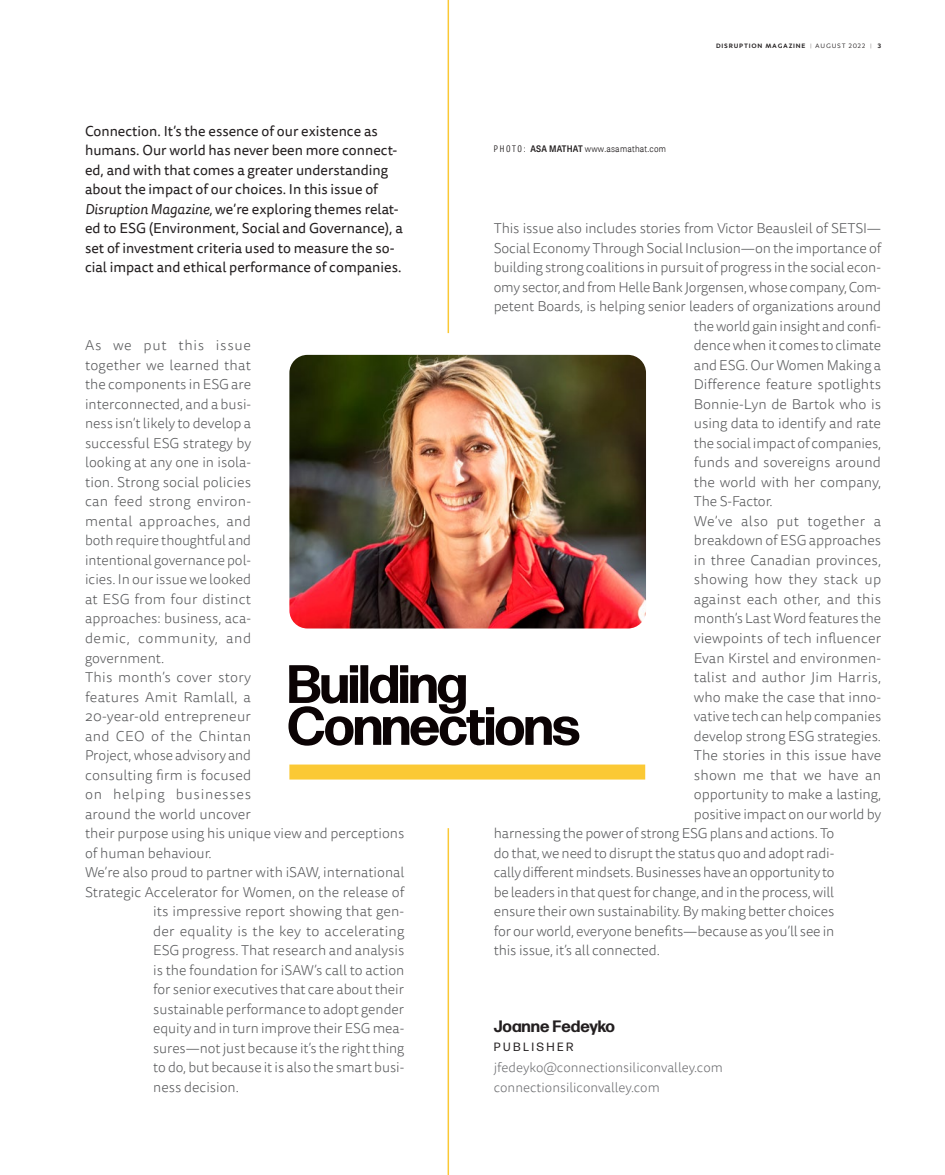
<style>
.page{position:relative;width:945px;height:1175px;background:#fff}
.page>*{position:absolute;margin:0;border:0;box-sizing:border-box;transform-origin:0 0}
.tisa_text{font:700 53.85px/41.8px "Forma DJR Banner";color:#0b0304}
.tisa_text_justify{font:700 16.5px "Forma DJR Text";color:#231f20}
.Antrfile{font:300 14.25px/19.5px "Tisa Sans Pro";color:#58595b;text-align:justify}
.Antrfile-2{font:14.25px/19.5px "Tisa Sans Pro";color:#231f20}
.Antrfile-3{font:300 13.5px "Tisa Sans Pro";color:#6d6e71}
.tisa_text_justify-2{font:12px "Forma DJR Micro";letter-spacing:.2em;color:#231f20}
.tisa_text-2{font:300 9px "Tablet Gothic Narrow";letter-spacing:.025em;color:#231f20}
.t1{font:700 6.75px "Merel";letter-spacing:.11em;color:#231f20}
.s1{font-style:italic}
.s2{font-family:"Tablet Gothic Condensed"}
.s3{font-weight:600}
.s4{font-weight:300}
.s5{font-weight:400}
</style>
<div class="page">
<img style="left:289px;top:355px;width:357px;height:273px">
<hr style="left:448px;top:0;width:1px;height:333px;background:#fbc935">
<hr style="left:448px;top:828px;width:1px;height:346px;background:#fbc935">
<div style="left:289px;top:764px;width:356px;height:15px;background:#fbc935"></div>
<p class="Antrfile-2" style="left:85px;top:121px;width:319px">Connection. It’s the essence of our existence as humans. Our world has never been more connect&shy;ed, and with that comes a greater understanding about the impact of our choices. In this issue of <span class="s1">Disruption Magazine,</span> we’re exploring themes relat&shy;ed to ESG (Environment, Social and Governance), a set of investment criteria used to measure the so&shy;cial impact and ethical performance of companies.</p>
<p class="tisa_text-2" style="left:494px;top:142px;width:174px"><span class="s2">P H OTO :</span> <span class="s3">ASA MATHAT</span> www.asamathat.com</p>
<p class="t1" style="left:716px;top:40px;width:167px">DISRUPTION MAGAZINE <span class="s4">|</span> <span class="s5">AUGUST 2022</span> <span class="s4">|</span> 3</p>
<p class="Antrfile" style="left:494px;top:219px;width:389px">This issue also includes stories from Victor Beausleil of SETSI— Social Economy Through Social Inclusion—on the importance of building strong coalitions in pursuit of progress in the social econ&shy;omy sector, and from Helle Bank Jorgensen, whose company, Com-</p>
<p class="Antrfile" style="left:694px;top:297px;width:189px;text-indent:-200px">petent Boards, is helping senior leaders of organizations around the world gain insight and confi&shy;dence when it comes to climate and ESG. Our Women Making a Difference feature spotlights Bonnie-Lyn de Bartok who is using data to identify and rate the social impact of companies, funds and sovereigns around the world with her company, The S-Factor.</p>
<p class="Antrfile" style="left:694px;top:512px;width:189px">We’ve also put together a breakdown of ESG approaches in three Canadian provinces, showing how they stack up against each other, and this month’s Last Word features the viewpoints of tech influencer Evan Kirstel and environmen&shy;talist and author Jim Harris, who make the case that inno&shy;vative tech can help companies develop strong ESG strategies.</p>
<p class="Antrfile" style="left:694px;top:746px;width:189px">The stories in this issue have shown me that we have an opportunity to make a lasting, positive impact on our world by</p>
<p class="Antrfile" style="left:85px;top:336px;width:168px">As we put this issue together we learned that the components in ESG are interconnected, and a busi&shy;ness isn’t likely to develop a successful ESG strategy by looking at any one in isola&shy;tion. Strong social policies can feed strong environ&shy;mental approaches, and both require thoughtful and intentional governance pol&shy;icies. In our issue we looked at ESG from four distinct approaches: business, aca&shy;demic, community, and government.</p>
<p class="Antrfile" style="left:85px;top:668px;width:321px;text-align:left">This month’s cover story<br>features Amit Ramlall, a<br>20-year-old entrepreneur<br>and CEO of the Chintan<br>Project, whose advisory and<br>consulting firm is focused<br>on helping businesses<br>around the world uncover<br>their purpose using his unique view and perceptions of human behaviour.</p>
<p class="Antrfile" style="left:85px;top:863px;width:321px">We’re also proud to partner with iSAW, international</p>
<p class="Antrfile" style="left:85px;top:882px;width:321px">Strategic Accelerator for Women, on the release of</p>
<p class="Antrfile" style="left:153px;top:902px;width:253px">its impressive report showing that gen-</p>
<p class="Antrfile" style="left:153px;top:921px;width:253px">der equality is the key to accelerating</p>
<p class="Antrfile" style="left:153px;top:941px;width:253px">ESG progress. That research and analysis</p>
<p class="Antrfile" style="left:153px;top:960px;width:253px">is the foundation for iSAW’s call to action</p>
<p class="Antrfile" style="left:153px;top:980px;width:253px">for senior executives that care about their</p>
<p class="Antrfile" style="left:153px;top:999px;width:253px">sustainable performance to adopt gender</p>
<p class="Antrfile" style="left:153px;top:1019px;width:253px">equity and in turn improve their ESG mea-</p>
<p class="Antrfile" style="left:153px;top:1038px;width:253px">sures—not just because it’s the right thing</p>
<p class="Antrfile" style="left:153px;top:1058px;width:253px">to do, but because it is also the smart busi-</p>
<p class="Antrfile" style="left:153px;top:1077px;width:87px">ness decision.</p>
<p class="tisa_text" style="left:288px;top:662px;width:293px">Building<br>Connections</p>
<p class="Antrfile" style="left:494px;top:824px;width:342px">harnessing the power of strong ESG plans and actions. To do that, we need to disrupt the status quo and adopt radi&shy;cally different mindsets. Businesses have an opportunity to be leaders in that quest for change, and in the process, will ensure their own sustainability. By making better choices for our world, everyone benefits—because as you’ll see in this issue, it’s all connected.</p>
<p class="tisa_text_justify" style="left:494px;top:1015px;width:123px">Joanne Fedeyko</p>
<p class="tisa_text_justify-2" style="left:494px;top:1039px;width:81px">PUBLISHER</p>
<p class="Antrfile-3" style="left:494px;top:1058px;width:231px">jfedeyko@connectionsiliconvalley.com</p>
<p class="Antrfile-3" style="left:494px;top:1078px;width:168px">connectionsiliconvalley.com</p>
</div>
